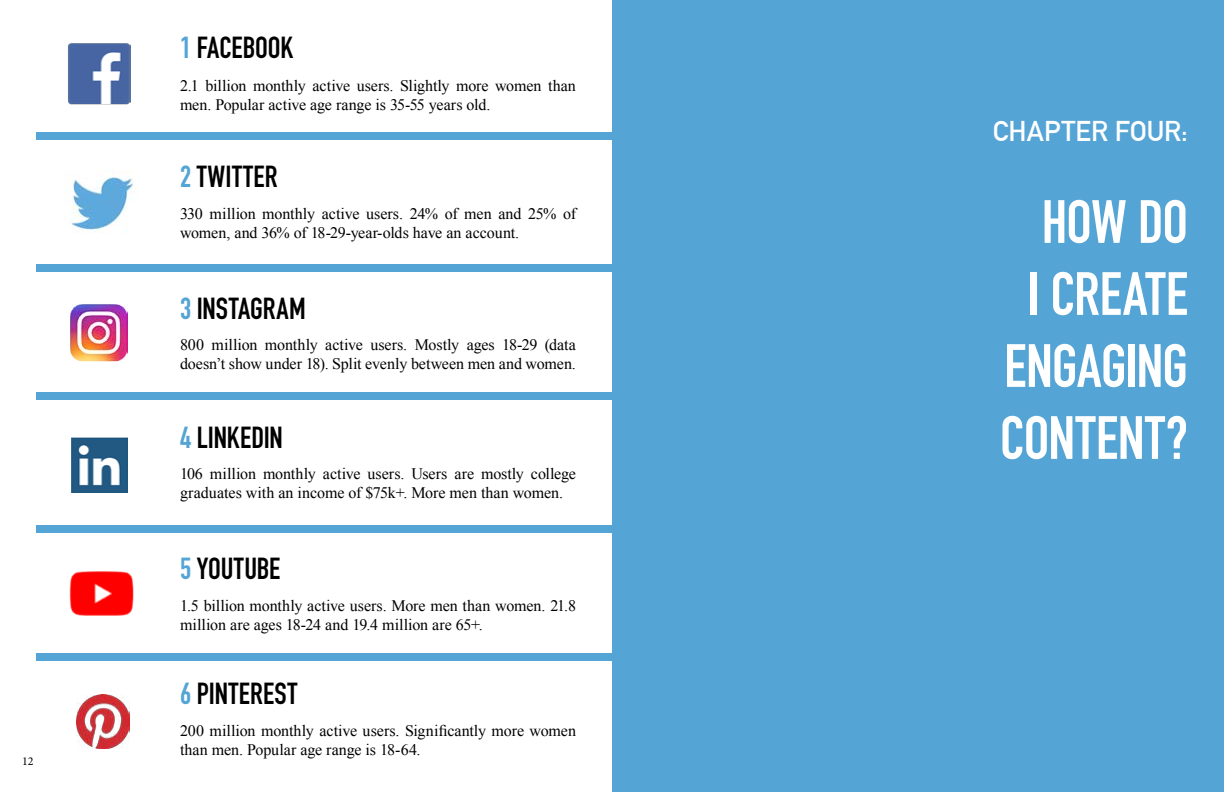
<style>
.page{position:relative;width:1224px;height:792px;background:#fff}
.page>*{position:absolute;margin:0;border:0;box-sizing:border-box;transform-origin:0 0}
.t1{font:700 60px/72px "DIN Condensed";letter-spacing:-.01em;color:#fff;text-align:right}
.t2{font:700 30px "DIN Condensed";color:#000}
.t3{font:700 28px "DIN Alternate";letter-spacing:.005em;color:#fff}
.t4{font:16px/19.2px "Times New Roman";letter-spacing:-.005em;color:#000}
.t5{font:12px "Minion Pro";color:#000}
.s1{color:#54a4d5}
</style>
<div class="page">
<div style="left:612px;top:0;width:612px;height:792px;background:#54a4d5"></div>
<div style="left:36px;top:133px;width:612px;height:7px;background:#54a4d5"></div>
<div style="left:36px;top:265px;width:612px;height:7px;background:#54a4d5"></div>
<div style="left:36px;top:392px;width:612px;height:8px;background:#54a4d5"></div>
<div style="left:36px;top:525px;width:612px;height:8px;background:#54a4d5"></div>
<div style="left:36px;top:653px;width:612px;height:8px;background:#54a4d5"></div>
<img style="left:72px;top:437px;width:55px;height:56px">
<img style="left:69px;top:571px;width:65px;height:45px">
<img style="left:71px;top:177px;width:63px;height:53px">
<img style="left:68px;top:42px;width:62px;height:62px">
<img style="left:70px;top:304px;width:58px;height:58px">
<img style="left:76px;top:695px;width:54px;height:53px">
<p class="t5" style="left:22px;top:753px;width:13px">12</p>
<h2 class="t2" style="left:180px;top:27px;width:115px"><span class="s1">1</span> FACEBOOK</h2>
<p class="t4" style="left:180px;top:76px;width:397px">2.1 billion monthly active users. Slightly more women than men. Popular active age range is 35-55 years old.</p>
<h2 class="t2" style="left:180px;top:157px;width:99px"><span class="s1">2</span> TWITTER</h2>
<p class="t4" style="left:180px;top:204px;width:398px">330 million monthly active users. 24% of men and 25% of women, and 36% of 18-29-year-olds have an account.</p>
<h2 class="t2" style="left:180px;top:288px;width:127px"><span class="s1">3</span> INSTAGRAM</h2>
<p class="t4" style="left:180px;top:335px;width:397px">800 million monthly active users. Mostly ages 18-29 (data doesn’t show under 18). Split evenly between men and women.</p>
<h2 class="t2" style="left:180px;top:417px;width:104px"><span class="s1">4</span> LINKEDIN</h2>
<p class="t4" style="left:180px;top:464px;width:398px">106 million monthly active users. Users are mostly college graduates with an income of $75k+. More men than women.</p>
<h2 class="t2" style="left:180px;top:549px;width:102px"><span class="s1">5</span> YOUTUBE</h2>
<p class="t4" style="left:180px;top:596px;width:398px">1.5 billion monthly active users. More men than women. 21.8 million are ages 18-24 and 19.4 million are 65+.</p>
<h2 class="t2" style="left:180px;top:673px;width:119px"><span class="s1">6</span> PINTEREST</h2>
<p class="t4" style="left:180px;top:720px;width:397px">200 million monthly active users. Significantly more women than men. Popular age range is 18-64.</p>
<h3 class="t3" style="left:993px;top:110px;width:197px">CHAPTER FOUR:</h3>
<h1 class="t1" style="left:1000px;top:186px;width:190px">HOW DO<br>I CREATE<br>ENGAGING<br>CONTENT?</h1>
</div>
